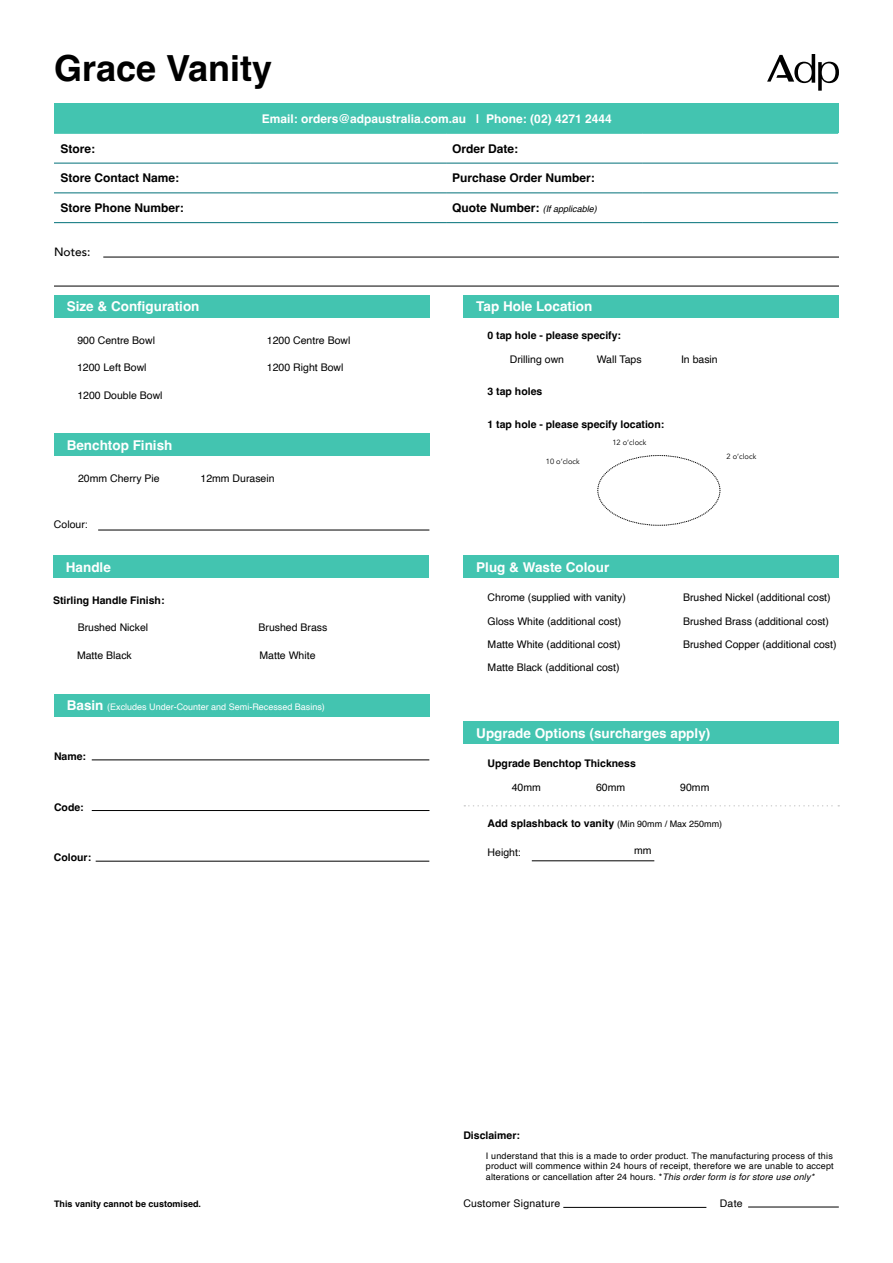
<style>
.page{position:relative;width:893px;height:1263px;background:#fff}
.page>*{position:absolute;margin:0;border:0;box-sizing:border-box;transform-origin:0 0}
.t1{font:700 36px "Helvetica";color:#000}
.t2{font:700 13.5px "Helvetica";color:#fff}
.t3{font:700 12px "Helvetica";color:#000}
.t4{font:700 12px "Helvetica";color:#fff}
.t5{font:500 12px "Avenir";color:#000}
.t6{font:10.5px "Helvetica";color:#000}
.t7{font:700 10.5px "Helvetica";color:#000}
.t8{font:10.5px "Helvetica";letter-spacing:.02em;color:#000}
.t9{font:9px/10.8px "Helvetica";letter-spacing:.02em;color:#000;text-align:justify}
.t10{font:9px "Helvetica";color:#fff}
.t11{font:700 9px "Helvetica";color:#000}
.t12{font:italic 9px "Helvetica";color:#000}
.t13{font:7.5px "Avenir";color:#000}
.s1{font-weight:700;font-style:normal;font-size:12px}
.s2{font-weight:700;font-size:13.5px}
.s3{font-weight:400;font-size:9px}
.s4{font-style:italic}
</style>
<div class="page">
<svg style="left:767px;top:54px;width:72px;height:37px"></svg>
<div style="left:54px;top:104px;width:784px;height:29px;background:#43c4b0"></div>
<div style="left:54px;top:162px;width:784px;height:32px;background:#9dc8cb"></div>
<svg style="left:54px;top:164px;width:784px;height:28px"></svg>
<hr style="left:54px;top:163px;width:196px;height:1px;background:#007079">
<hr style="left:250px;top:163px;width:196px;height:1px;background:#007079">
<hr style="left:446px;top:163px;width:196px;height:1px;background:#007079">
<hr style="left:642px;top:163px;width:196px;height:1px;background:#007079">
<hr style="left:54px;top:192px;width:196px;height:1px;background:#007079">
<hr style="left:250px;top:192px;width:196px;height:1px;background:#007079">
<hr style="left:446px;top:192px;width:196px;height:1px;background:#007079">
<hr style="left:642px;top:192px;width:196px;height:1px;background:#007079">
<hr style="left:54px;top:222px;width:196px;height:1px;background:#007079">
<hr style="left:250px;top:222px;width:196px;height:1px;background:#007079">
<hr style="left:446px;top:222px;width:196px;height:1px;background:#007079">
<hr style="left:642px;top:222px;width:196px;height:1px;background:#007079">
<hr style="left:54px;top:103px;width:196px;height:1px;background:#43c4b0">
<hr style="left:250px;top:103px;width:196px;height:1px;background:#43c4b0">
<hr style="left:446px;top:103px;width:196px;height:1px;background:#43c4b0">
<hr style="left:642px;top:103px;width:196px;height:1px;background:#43c4b0">
<hr style="left:54px;top:133px;width:196px;height:1px;background:#43c4b0">
<hr style="left:250px;top:133px;width:196px;height:1px;background:#43c4b0">
<hr style="left:446px;top:133px;width:196px;height:1px;background:#43c4b0">
<hr style="left:642px;top:133px;width:196px;height:1px;background:#43c4b0">
<div style="left:54px;top:295px;width:375px;height:22px;background:#43c4b0"></div>
<div style="left:53px;top:556px;width:376px;height:22px;background:#43c4b0"></div>
<div style="left:54px;top:694px;width:375px;height:22px;background:#43c4b0"></div>
<hr style="left:92px;top:760px;width:337px;height:1px;background:#000">
<hr style="left:92px;top:810px;width:337px;height:1px;background:#000">
<hr style="left:96px;top:861px;width:333px;height:1px;background:#000">
<div style="left:463px;top:295px;width:376px;height:22px;background:#43c4b0"></div>
<div style="left:463px;top:556px;width:376px;height:22px;background:#43c4b0"></div>
<div style="left:54px;top:433px;width:375px;height:23px;background:#43c4b0"></div>
<hr style="left:98px;top:530px;width:331px;height:1px;background:#000">
<hr style="left:103px;top:257px;width:736px;height:1px;background:#000">
<hr style="left:54px;top:286px;width:785px;height:1px;background:#000">
<svg style="left:597px;top:455px;width:123px;height:71px"></svg>
<div style="left:463px;top:722px;width:376px;height:22px;background:#43c4b0"></div>
<svg style="left:464px;top:805px;width:375px;height:1px"></svg>
<hr style="left:532px;top:860px;width:122px;height:1px;background:#000">
<hr style="left:563px;top:1207px;width:143px;height:1px;background:#000">
<hr style="left:748px;top:1207px;width:91px;height:1px;background:#000">
<h1 class="t1" style="left:54px;top:46px;width:220px">Grace Vanity</h1>
<p class="t4" style="left:262px;top:111px;width:351px">Email: orders@adpaustralia.com.au | Phone: (02) 4271 2444</p>
<p class="t3" style="left:60px;top:141px;width:36px">Store:</p>
<p class="t3" style="left:452px;top:141px;width:68px">Order Date:</p>
<p class="t3" style="left:60px;top:171px;width:120px">Store Contact Name:</p>
<p class="t3" style="left:452px;top:171px;width:144px">Purchase Order Number:</p>
<p class="t3" style="left:60px;top:201px;width:125px">Store Phone Number:</p>
<p class="t12" style="left:452px;top:202px;width:146px"><span class="s1">Quote Number:</span> (If applicable)</p>
<p class="t5" style="left:54px;top:241px;width:38px">Notes:</p>
<p class="t2" style="left:67px;top:298px;width:134px">Size &amp; Configuration</p>
<p class="t6" style="left:77px;top:332px;width:79px">900 Centre Bowl</p>
<p class="t6" style="left:267px;top:332px;width:85px">1200 Centre Bowl</p>
<p class="t6" style="left:77px;top:359px;width:71px">1200 Left Bowl</p>
<p class="t6" style="left:267px;top:359px;width:78px">1200 Right Bowl</p>
<p class="t6" style="left:77px;top:387px;width:87px">1200 Double Bowl</p>
<p class="t2" style="left:67px;top:437px;width:107px">Benchtop Finish</p>
<p class="t6" style="left:78px;top:471px;width:83px">20mm Cherry Pie</p>
<p class="t6" style="left:200px;top:470px;width:76px">12mm Durasein</p>
<p class="t6" style="left:54px;top:516px;width:35px">Colour:</p>
<p class="t2" style="left:66px;top:559px;width:47px">Handle</p>
<p class="t7" style="left:53px;top:594px;width:113px">Stirling Handle Finish:</p>
<p class="t6" style="left:78px;top:619px;width:72px">Brushed Nickel</p>
<p class="t6" style="left:77px;top:647px;width:56px">Matte Black</p>
<p class="t6" style="left:258px;top:619px;width:70px">Brushed Brass</p>
<p class="t6" style="left:259px;top:647px;width:58px">Matte White</p>
<p class="t10" style="left:67px;top:700px;width:260px"><span class="s2">Basin</span> (Excludes Under-Counter and Semi-Recessed Basins)</p>
<p class="t7" style="left:54px;top:750px;width:34px">Name:</p>
<p class="t7" style="left:54px;top:801px;width:31px">Code:</p>
<p class="t7" style="left:54px;top:851px;width:39px">Colour:</p>
<p class="t11" style="left:54px;top:1198px;width:149px">This vanity cannot be customised.</p>
<p class="t2" style="left:476px;top:298px;width:118px">Tap Hole Location</p>
<p class="t7" style="left:487px;top:329px;width:135px">0 tap hole - please specify:</p>
<p class="t6" style="left:510px;top:351px;width:56px">Drilling own</p>
<p class="t6" style="left:597px;top:351px;width:46px">Wall Taps</p>
<p class="t6" style="left:681px;top:351px;width:38px">In basin</p>
<p class="t7" style="left:487px;top:385px;width:56px">3 tap holes</p>
<p class="t7" style="left:487px;top:418px;width:178px">1 tap hole - please specify location:</p>
<p class="t13" style="left:546px;top:457px;width:35px">10 o’clock</p>
<p class="t13" style="left:612px;top:438px;width:35px">12 o’clock</p>
<p class="t13" style="left:727px;top:452px;width:31px">2 o’clock</p>
<p class="t2" style="left:476px;top:559px;width:135px">Plug &amp; Waste Colour</p>
<p class="t6" style="left:488px;top:589px;width:140px">Chrome (supplied with vanity)</p>
<p class="t6" style="left:488px;top:613px;width:135px">Gloss White (additional cost)</p>
<p class="t6" style="left:488px;top:636px;width:135px">Matte White (additional cost)</p>
<p class="t6" style="left:488px;top:659px;width:133px">Matte Black (additional cost)</p>
<p class="t6" style="left:683px;top:590px;width:149px">Brushed Nickel (additional cost)</p>
<p class="t6" style="left:683px;top:613px;width:147px">Brushed Brass (additional cost)</p>
<p class="t6" style="left:683px;top:636px;width:155px">Brushed Copper (additional cost)</p>
<p class="t2" style="left:476px;top:725px;width:236px">Upgrade Options (surcharges apply)</p>
<p class="t7" style="left:488px;top:757px;width:150px">Upgrade Benchtop Thickness</p>
<p class="t6" style="left:512px;top:779px;width:31px">40mm</p>
<p class="t6" style="left:596px;top:779px;width:31px">60mm</p>
<p class="t6" style="left:680px;top:779px;width:31px">90mm</p>
<p class="t7" style="left:488px;top:817px;width:236px">Add splashback to vanity <span class="s3">(Min 90mm / Max 250mm)</span></p>
<p class="t6" style="left:488px;top:844px;width:35px">Height:</p>
<p class="t6" style="left:634px;top:843px;width:19px">mm</p>
<p class="t7" style="left:463px;top:1129px;width:58px">Disclaimer:</p>
<p class="t9" style="left:486px;top:1150px;width:349px">I understand that this is a made to order product. The manufacturing process of this product will commence within 24 hours of receipt, therefore we are unable to accept alterations or cancellation after 24 hours. *<span class="s4">This order form is for store use only*</span></p>
<p class="t8" style="left:463px;top:1195px;width:98px">Customer Signature</p>
<p class="t6" style="left:720px;top:1195px;width:24px">Date</p>
</div>
